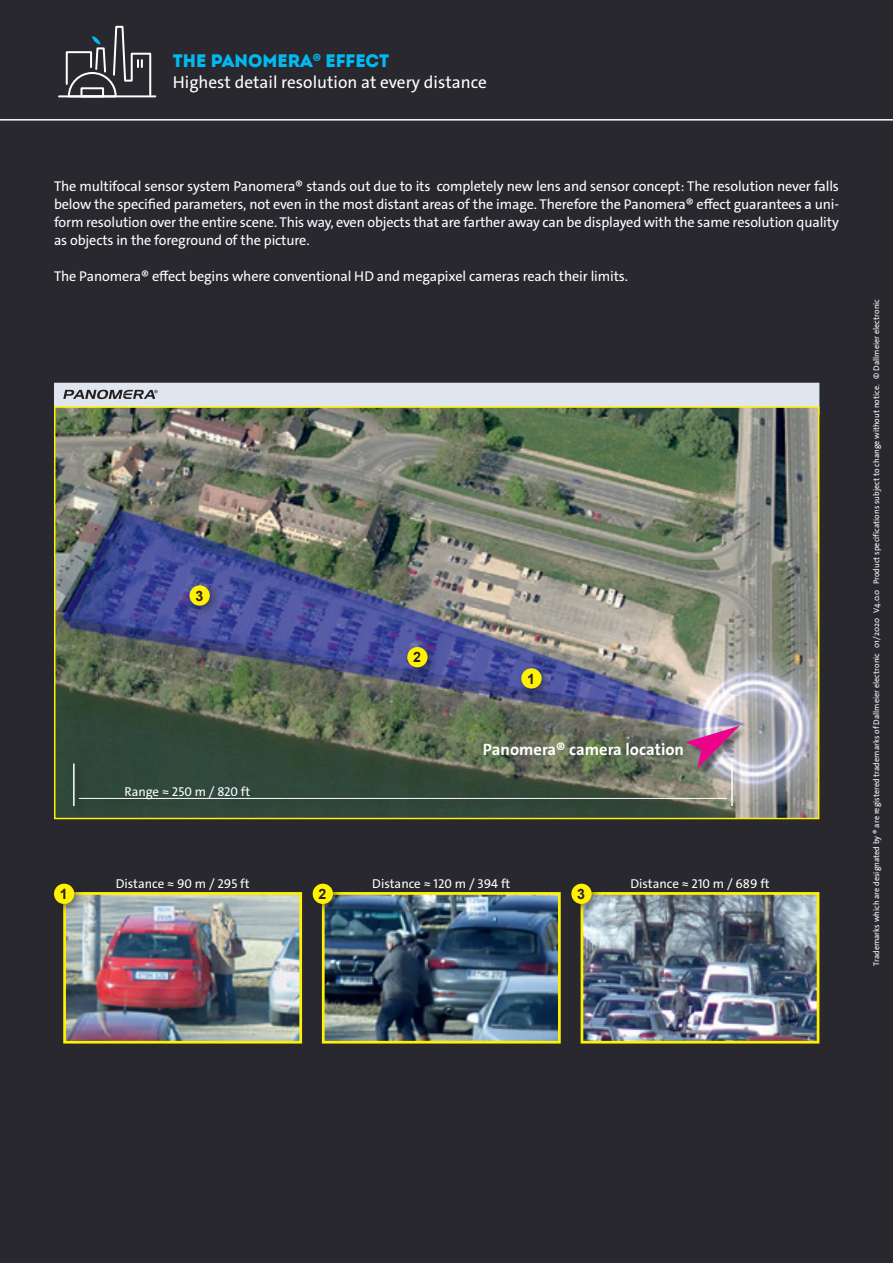
<style>
.page{position:relative;width:893px;height:1263px;background:#29282e}
.page>*{position:absolute;margin:0;border:0;box-sizing:border-box;transform-origin:0 0}
.t1{font:18px "Intro Black Caps";color:#00baf1}
.t2{font:17.25px "The Sans C4 s";color:#fff}
.t3{font:700 16.5px "The Sans C4 s";color:#fff}
.t4{font:14.25px/18px "The Sans C4 s";letter-spacing:-.01em;color:#fff;text-align:justify}
.t5{font:700 14.25px "Arial";color:#231f20}
.t6{font:12.9px "The Sans C4 s";color:#fff}
.t7{font:8.25px "The Sans";color:#fff}
</style>
<div class="page">
<svg style="left:0;top:95px;width:893px;height:26px"></svg>
<hr style="left:59px;top:95px;width:96px;height:2px;background:#fff">
<svg style="left:65px;top:25px;width:87px;height:73px"></svg>
<div style="left:54px;top:383px;width:765px;height:32px;background:#dfe6ef"></div>
<svg style="left:63px;top:390px;width:95px;height:9px"></svg>
<img style="left:57px;top:409px;width:759px;height:407px">
<div style="left:54px;top:406px;width:765px;height:413px;border:2px solid #fff101"></div>
<img style="left:67px;top:896px;width:231px;height:143px">
<div style="left:63px;top:892px;width:239px;height:151px;border:3px solid #fff101"></div>
<div style="left:49px;top:879px;width:36px;height:35px;background:#231f20;opacity:.55"></div>
<div style="left:54px;top:884px;width:20px;height:20px;background:#fff101;border-radius:50%"></div>
<div style="left:517px;top:664px;width:35px;height:35px;background:#231f20;opacity:.55"></div>
<div style="left:521px;top:668px;width:21px;height:20px;background:#fff101;border-radius:50%"></div>
<div style="left:403px;top:642px;width:35px;height:36px;background:#231f20;opacity:.55"></div>
<div style="left:407px;top:647px;width:20px;height:20px;background:#fff101;border-radius:50%"></div>
<div style="left:185px;top:581px;width:35px;height:35px;background:#231f20;opacity:.55"></div>
<div style="left:189px;top:585px;width:21px;height:21px;background:#fff101;border-radius:50%"></div>
<img style="left:326px;top:896px;width:231px;height:143px">
<div style="left:322px;top:892px;width:239px;height:151px;border:3px solid #fff101"></div>
<div style="left:308px;top:879px;width:36px;height:35px;background:#231f20;opacity:.55"></div>
<div style="left:313px;top:884px;width:20px;height:20px;background:#fff101;border-radius:50%"></div>
<img style="left:585px;top:896px;width:230px;height:143px">
<div style="left:581px;top:892px;width:238px;height:151px;border:3px solid #fff101"></div>
<div style="left:567px;top:879px;width:35px;height:35px;background:#231f20;opacity:.55"></div>
<div style="left:571px;top:884px;width:21px;height:20px;background:#fff101;border-radius:50%"></div>
<div style="left:686px;top:726px;width:62px;height:50px;background:#231f20;opacity:.55"></div>
<svg style="left:685px;top:726px;width:55px;height:43px;background:#b3739a"></svg>
<div style="left:73px;top:764px;width:10px;height:50px;background:#2c4336"></div>
<hr style="left:73px;top:763px;width:2px;height:43px;background:#fff">
<div style="left:731px;top:764px;width:11px;height:50px;background:#231f20;opacity:.55"></div>
<hr style="left:731px;top:763px;width:2px;height:43px;background:#fff">
<div style="left:79px;top:797px;width:656px;height:11px;background:#231f20;opacity:.55"></div>
<hr style="left:79px;top:798px;width:648px;height:1px;background:#fff">
<p class="t1" style="left:173px;top:49px;width:218px">THE PANOMERA<sup>®</sup> EFFECT</p>
<p class="t2" style="left:173px;top:71px;width:315px">Highest detail resolution at every distance</p>
<p class="t4" style="left:54px;top:177px;width:787px">The multifocal sensor system Panomera® stands out due to its completely new lens and sensor concept: The resolution never falls below the specified parameters, not even in the most distant areas of the image. Therefore the Panomera® effect guarantees a uni&shy;form resolution over the entire scene. This way, even objects that are farther away can be displayed with the same resolution quality as objects in the foreground of the picture.</p>
<p class="t4" style="left:54px;top:267px;width:575px">The Panomera® effect begins where conventional HD and megapixel cameras reach their limits.</p>
<p class="t5" style="left:195px;top:586px;width:9px">3</p>
<p class="t5" style="left:60px;top:884px;width:9px">1</p>
<p class="t6" style="left:124px;top:783px;width:127px">Range ≈ 250 m / 820 ft</p>
<p class="t6" style="left:116px;top:875px;width:135px">Distance ≈ 90 m / 295 ft</p>
<p class="t5" style="left:413px;top:647px;width:9px">2</p>
<p class="t5" style="left:527px;top:668px;width:9px">1</p>
<p class="t3" style="left:483px;top:739px;width:203px">Panomera® camera location</p>
<p class="t5" style="left:319px;top:884px;width:9px">2</p>
<p class="t6" style="left:372px;top:875px;width:140px">Distance ≈ 120 m / 394 ft</p>
<p class="t5" style="left:577px;top:884px;width:9px">3</p>
<p class="t6" style="left:630px;top:875px;width:141px">Distance ≈ 210 m / 689 ft</p>
<p class="t7" style="left:872px;top:966px;width:668px;rotate:-90deg">Trademarks which are designated by ® are registered trademarks of Dallmeier electronic 01/2020 V4.0.0 Product specifications subject to change without notice. © Dallmeier electronic</p>
</div>
